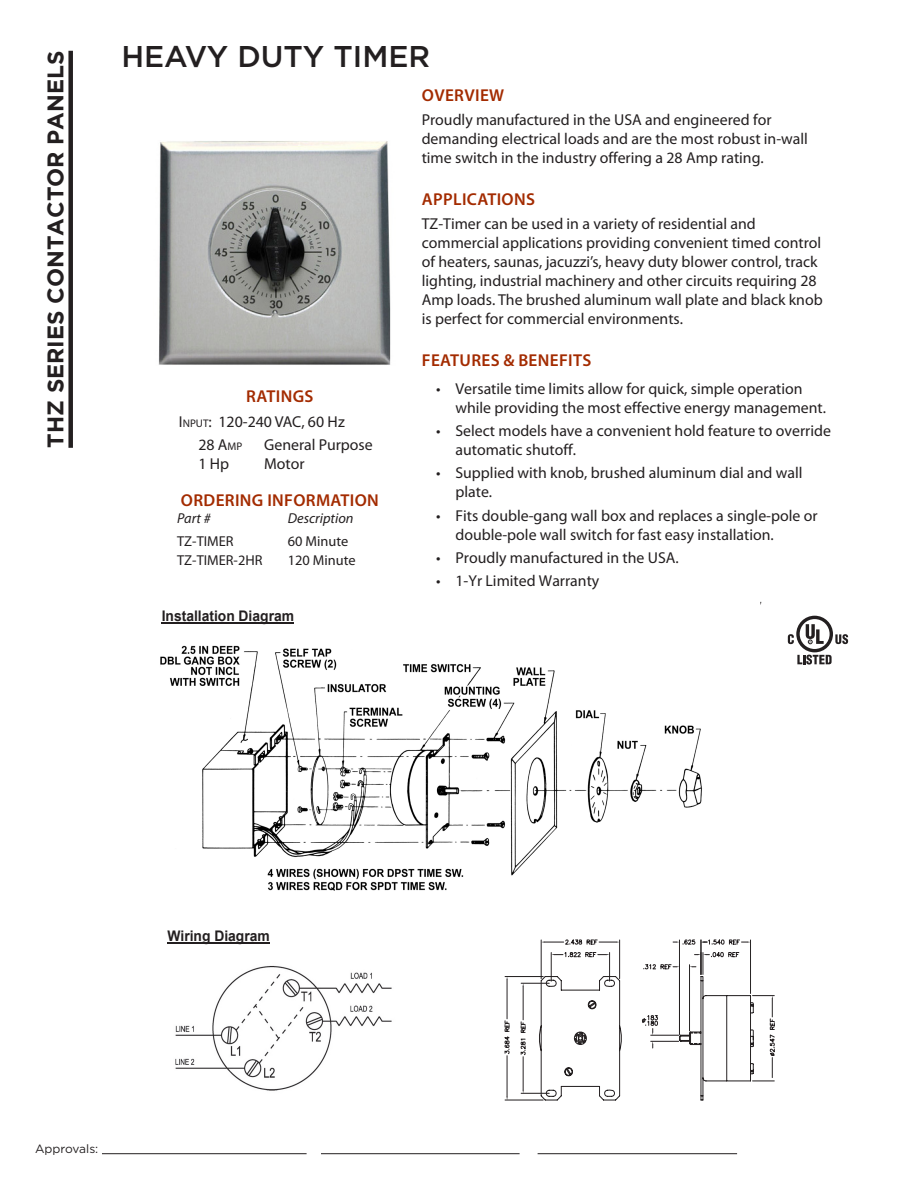
<style>
.page{position:relative;width:918px;height:1188px;background:#fff}
.page>*{position:absolute;margin:0;border:0;box-sizing:border-box;transform-origin:0 0}
.t1{font:500 30px "Gotham";color:#231f20}
.t2{font:700 22.5px "Gotham";color:#231f20}
.t3{font:600 17.25px "Myriad Pro";letter-spacing:.02em;color:#a32b00}
.t4{font:15.75px/18.9px "Myriad Pro";color:#231f20}
.t5{font:15.75px/19px "Myriad Pro";color:#231f20}
.t6{font:700 14.55px "Arial";color:#231f20;scale:.95 1}
.t7{font:14.4px/23px "Myriad Pro";color:#231f20}
.t8{font:italic 14.4px/23px "Myriad Pro";color:#231f20}
.t9{font:12px "Gotham";color:#231f20}
.s1{font-style:inherit}
.s2{font-size:11.1px}
.s3{font-style:normal}
.s4{font-style:italic}
</style>
<div class="page">
<hr style="left:102px;top:1153px;width:205px;height:1px;background:#231f20">
<hr style="left:321px;top:1153px;width:199px;height:1px;background:#231f20">
<hr style="left:538px;top:1153px;width:199px;height:1px;background:#231f20">
<div style="left:68px;top:51px;width:5px;height:397px;background:#231f20"></div>
<img style="left:158px;top:141px;width:233px;height:224px">
<svg style="left:797px;top:655px;width:35px;height:10px"></svg>
<svg style="left:835px;top:634px;width:13px;height:10px"></svg>
<svg style="left:796px;top:616px;width:37px;height:36px"></svg>
<svg style="left:800px;top:619px;width:30px;height:30px"></svg>
<svg style="left:806px;top:624px;width:18px;height:20px"></svg>
<svg style="left:788px;top:634px;width:6px;height:10px"></svg>
<img style="left:160px;top:645px;width:542px;height:246px">
<hr style="left:162px;top:622px;width:132px;height:2px;background:#231f20">
<img style="left:167px;top:942px;width:225px;height:149px">
<hr style="left:167px;top:943px;width:103px;height:1px;background:#231f20">
<svg style="left:505px;top:939px;width:270px;height:161px"></svg>
<h2 class="t2" style="left:43px;top:448px;width:399px;rotate:-90deg">THZ SERIES CONTACTOR PANELS</h2>
<p class="t1" style="left:121px;top:36px;width:310px">HEAVY DUTY TIMER</p>
<p class="t3" style="left:246px;top:387px;width:69px">RATINGS</p>
<p class="t4" style="left:264px;top:410px;width:110px;line-height:23.1px;text-indent:-85px"><span class="s1">I</span><span class="s2">NPUT</span>: 120-240 VAC, 60 Hz<br>General Purpose</p>
<p class="t4" style="left:264px;top:454px;width:42px">Motor</p>
<p class="t5" style="left:198px;top:435px;width:46px">28 A<span class="s2">MP<br></span><span class="s1">1 Hp</span></p>
<p class="t3" style="left:181px;top:490px;width:199px">ORDERING INFORMATION</p>
<p class="t8" style="left:288px;top:507px;width:67px">Description<br><span class="s3">60 Minute</span></p>
<p class="t7" style="left:177px;top:506px;width:58px"><span class="s4">Part #<br></span>TZ-TIMER</p>
<p class="t7" style="left:177px;top:548px;width:87px">TZ-TIMER-2HR</p>
<p class="t7" style="left:288px;top:548px;width:69px">120 Minute</p>
<p class="t6" style="left:162px;top:606px;width:141px">Installation Diagram</p>
<p class="t3" style="left:422px;top:85px;width:84px">OVERVIEW</p>
<p class="t4" style="left:422px;top:111px;width:388px">Proudly manufactured in the USA and engineered for demanding electrical loads and are the most robust in-wall time switch in the industry offering a 28 Amp rating.</p>
<p class="t3" style="left:422px;top:189px;width:115px">APPLICATIONS</p>
<p class="t4" style="left:422px;top:214px;width:403px">TZ-Timer can be used in a variety of residential and commercial applications providing convenient timed control of heaters, saunas, jacuzzi’s, heavy duty blower control, track lighting, industrial machinery and other circuits requiring 28<br>Amp loads. The brushed aluminum wall plate and black knob is perfect for commercial environments.</p>
<p class="t3" style="left:422px;top:350px;width:171px">FEATURES &amp; BENEFITS</p>
<p class="t4" style="left:455px;top:380px;width:372px;text-indent:-19px">• Versatile time limits allow for quick, simple operation while providing the most effective energy management.</p>
<p class="t4" style="left:455px;top:422px;width:377px;text-indent:-19px">• Select models have a convenient hold feature to override automatic shutoff.</p>
<p class="t4" style="left:455px;top:464px;width:349px;text-indent:-19px">• Supplied with knob, brushed aluminum dial and wall plate.</p>
<p class="t4" style="left:455px;top:506px;width:364px;text-indent:-19px">• Fits double-gang wall box and replaces a single-pole or double-pole wall switch for fast easy installation.</p>
<p class="t4" style="left:436px;top:548px;width:244px">• Proudly manufactured in the USA.</p>
<p class="t4" style="left:436px;top:571px;width:165px">• 1-Yr Limited Warranty</p>
<p class="t6" style="left:167px;top:926px;width:109px">Wiring Diagram</p>
<p class="t9" style="left:35px;top:1141px;width:65px">Approvals:</p>
</div>
